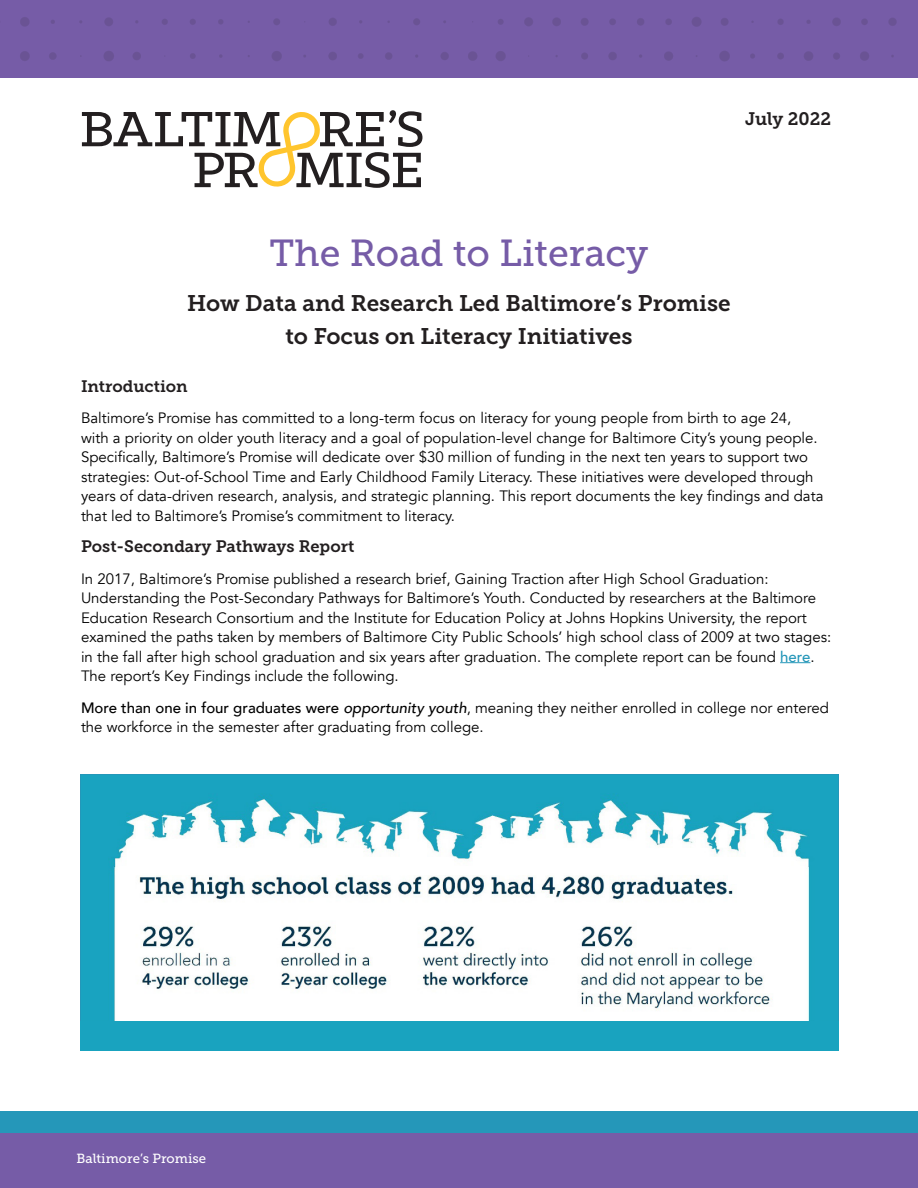
<style>
.page{position:relative;width:918px;height:1188px;background:#fff}
.page>*{position:absolute;margin:0;border:0;box-sizing:border-box;transform-origin:0 0}
.t1{font:37.5px "Museo Slab 500";color:#765ca7}
.t2{font:22.5px "Museo Slab 700";color:#231f20}
.t3{font:18px "Museo Slab 700";letter-spacing:-.005em;color:#231f20}
.t4{font:16.5px "Museo Slab 700";color:#231f20}
.No_Spacing{font:15px/19.5px "Avenir";color:#000}
.t5{font:13.2px "Museo Slab 500";color:#fff}
.s1{font-weight:500;color:#2597b9}
.s2{font-weight:500}
.s3{font-weight:500;font-style:italic}
</style>
<div class="page">
<div style="left:0;top:1111px;width:918px;height:77px;background:#2597b9"></div>
<div style="left:0;top:1133px;width:918px;height:55px;background:#765ca7"></div>
<div style="left:0;top:0;width:918px;height:77px;background:#765ca7"></div>
<hr style="left:780px;top:662px;width:30px;height:1px;background:#2597b9">
<svg style="left:82px;top:110px;width:340px;height:78px"></svg>
<img style="left:81px;top:775px;width:756px;height:247px">
<div style="left:80px;top:1022px;width:758px;height:29px;background:#19a3bf"></div>
<p class="t3" style="left:745px;top:108px;width:88px">July 2022</p>
<p class="t1" style="left:270px;top:232px;width:380px">The Road to Literacy</p>
<p class="t2" style="left:187px;top:290px;width:545px">How Data and Research Led Baltimore’s Promise</p>
<p class="t2" style="left:285px;top:323px;width:349px">to Focus on Literacy Initiatives</p>
<p class="t4" style="left:81px;top:377px;width:108px">Introduction</p>
<p class="No_Spacing" style="left:81px;top:408px;width:744px">Baltimore’s Promise has committed to a long-term focus on literacy for young people from birth to age 24,<br>with a priority on older youth literacy and a goal of population-level change for Baltimore City’s young people.<br>Specifically, Baltimore’s Promise will dedicate over $30 million of funding in the next ten years to support two strategies: Out-of-School Time and Early Childhood Family Literacy. These initiatives were developed through years of data-driven research, analysis, and strategic planning. This report documents the key findings and data that led to Baltimore’s Promise’s commitment to literacy.</p>
<p class="t4" style="left:81px;top:537px;width:275px">Post-Secondary Pathways Report</p>
<p class="No_Spacing" style="left:81px;top:569px;width:752px">In 2017, Baltimore’s Promise published a research brief, Gaining Traction after High School Graduation:<br>Understanding the Post-Secondary Pathways for Baltimore’s Youth. Conducted by researchers at the Baltimore Education Research Consortium and the Institute for Education Policy at Johns Hopkins University, the report examined the paths taken by members of Baltimore City Public Schools’ high school class of 2009 at two stages: in the fall after high school graduation and six years after graduation. The complete report can be found <span class="s1">here</span>.<br>The report’s Key Findings include the following.</p>
<p class="No_Spacing" style="left:81px;top:698px;width:749px"><span class="s2">More than one in four graduates were</span> <span class="s3">opportunity youth</span>, meaning they neither enrolled in college nor entered the workforce in the semester after graduating from college.</p>
<p class="t5" style="left:76px;top:1151px;width:131px">Baltimore’s Promise</p>
</div>
